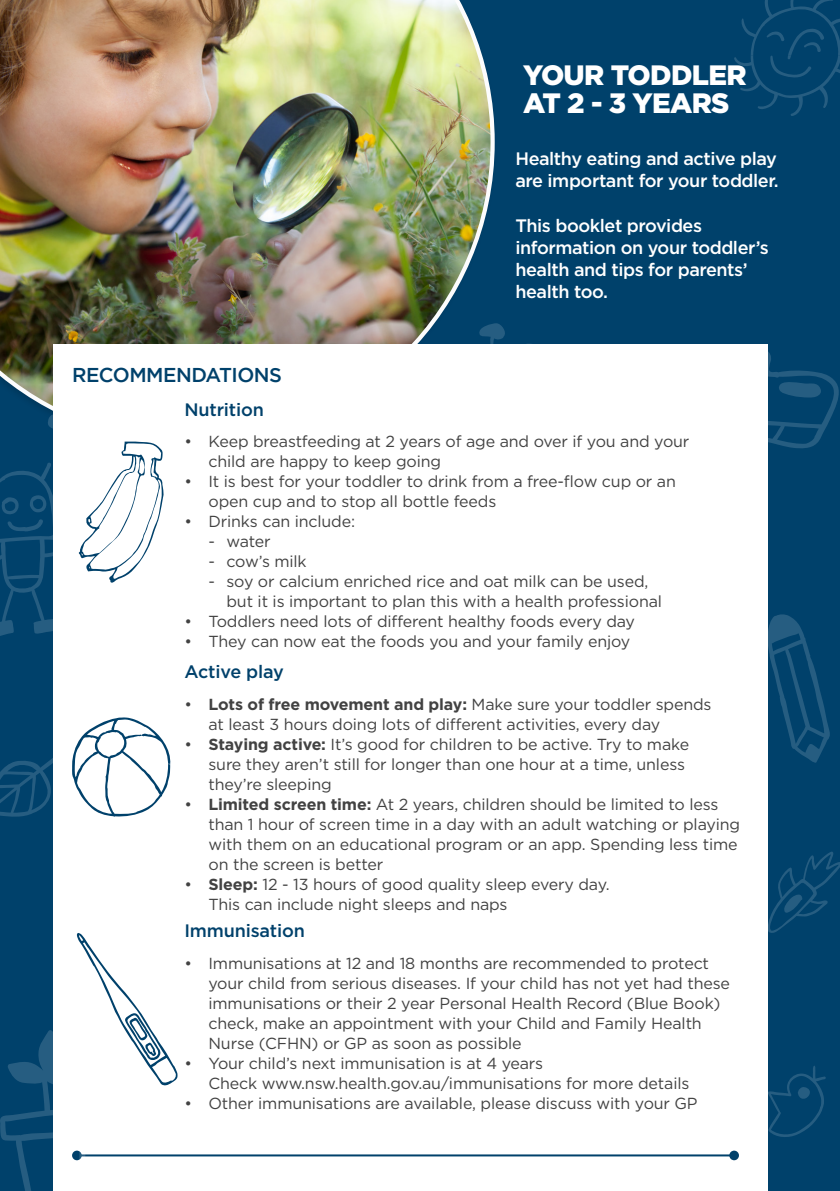
<style>
.page{position:relative;width:840px;height:1191px;background:#fff}
.page>*{position:absolute;margin:0;border:0;box-sizing:border-box;transform-origin:0 0}
.t1{font:900 28px/28px "Gotham";letter-spacing:-.025em;color:#fff}
.t2{font:20px "Gotham HTF Medium 2";letter-spacing:-.025em;color:#00416b}
.t3{font:500 18px/22px "Gotham";letter-spacing:-.025em;color:#fff}
.t4{font:500 18px "Gotham";letter-spacing:-.01em;color:#00416b}
.t5{font:16px/20px "Gotham";letter-spacing:-.01em;color:#424242}
.s1{font-weight:700}
</style>
<div class="page">
<div style="left:0;top:0;width:839px;height:1191px;background:#00416b"></div>
<img style="left:0;top:0;width:494px;height:387px">
<div style="left:53px;top:344px;width:714px;height:847px;background:#fff"></div>
<hr style="left:77px;top:1154px;width:658px;height:2px;background:#00416b">
<div style="left:729px;top:1150px;width:9px;height:10px;background:#00416b;border-radius:50%"></div>
<svg style="left:72px;top:717px;width:99px;height:100px"></svg>
<svg style="left:734px;top:0;width:105px;height:116px"></svg>
<svg style="left:767px;top:344px;width:72px;height:105px"></svg>
<svg style="left:410px;top:323px;width:121px;height:21px"></svg>
<svg style="left:767px;top:614px;width:63px;height:149px"></svg>
<svg style="left:767px;top:851px;width:72px;height:82px"></svg>
<svg style="left:0;top:758px;width:53px;height:59px"></svg>
<svg style="left:767px;top:1065px;width:59px;height:73px"></svg>
<svg style="left:0;top:933px;width:177px;height:258px"></svg>
<svg style="left:0;top:387px;width:164px;height:249px"></svg>
<h1 class="t1" style="left:523px;top:61px;width:225px">YOUR TODDLER<br>AT 2 - 3 YEARS</h1>
<p class="t2" style="left:72px;top:363px;width:211px">RECOMMENDATIONS</p>
<p class="t3" style="left:515px;top:148px;width:264px">Healthy eating and active play are important for your toddler.</p>
<p class="t3" style="left:515px;top:214px;width:255px">This booklet provides information on your toddler’s health and tips for parents’ health too.</p>
<p class="t4" style="left:184px;top:397px;width:81px">Nutrition</p>
<p class="t5" style="left:208px;top:431px;width:482px;text-indent:-24px">• Keep breastfeeding at 2 years of age and over if you and your child are happy to keep going</p>
<p class="t5" style="left:208px;top:471px;width:468px;text-indent:-24px">• It is best for your toddler to drink from a free-flow cup or an open cup and to stop all bottle feeds</p>
<p class="t5" style="left:184px;top:511px;width:172px">• Drinks can include:</p>
<p class="t5" style="left:208px;top:531px;width:64px">- water</p>
<p class="t5" style="left:208px;top:551px;width:100px">- cow’s milk</p>
<p class="t5" style="left:226px;top:571px;width:437px;text-indent:-18px">- soy or calcium enriched rice and oat milk can be used, but it is important to plan this with a health professional</p>
<p class="t5" style="left:184px;top:611px;width:452px">• Toddlers need lots of different healthy foods every day</p>
<p class="t5" style="left:184px;top:631px;width:447px">• They can now eat the foods you and your family enjoy</p>
<p class="t4" style="left:184px;top:660px;width:101px">Active play</p>
<p class="t5" style="left:208px;top:693px;width:504px;text-indent:-24px">• <span class="s1">Lots of free movement and play:</span> Make sure your toddler spends at least 3 hours doing lots of different activities, every day</p>
<p class="t5" style="left:208px;top:733px;width:482px;text-indent:-24px">• <span class="s1">Staying active:</span> It’s good for children to be active. Try to make sure they aren’t still for longer than one hour at a time, unless they’re sleeping</p>
<p class="t5" style="left:208px;top:793px;width:533px;text-indent:-24px">• <span class="s1">Limited screen time:</span> At 2 years, children should be limited to less than 1 hour of screen time in a day with an adult watching or playing with them on an educational program or an app. Spending less time on the screen is better</p>
<p class="t5" style="left:208px;top:873px;width:402px;text-indent:-24px">• <span class="s1">Sleep:</span> 12 - 13 hours of good quality sleep every day.<br>This can include night sleeps and naps</p>
<p class="t4" style="left:184px;top:919px;width:122px">Immunisation</p>
<p class="t5" style="left:208px;top:952px;width:522px;text-indent:-24px">• Immunisations at 12 and 18 months are recommended to protect your child from serious diseases. If your child has not yet had these immunisations or their 2 year Personal Health Record (Blue Book) check, make an appointment with your Child and Family Health Nurse (CFHN) or GP as soon as possible</p>
<p class="t5" style="left:208px;top:1052px;width:482px;text-indent:-24px">• Your child’s next immunisation is at 4 years<br>Check www.nsw.health.gov.au/immunisations for more details</p>
<p class="t5" style="left:184px;top:1092px;width:514px">• Other immunisations are available, please discuss with your GP</p>
</div>
